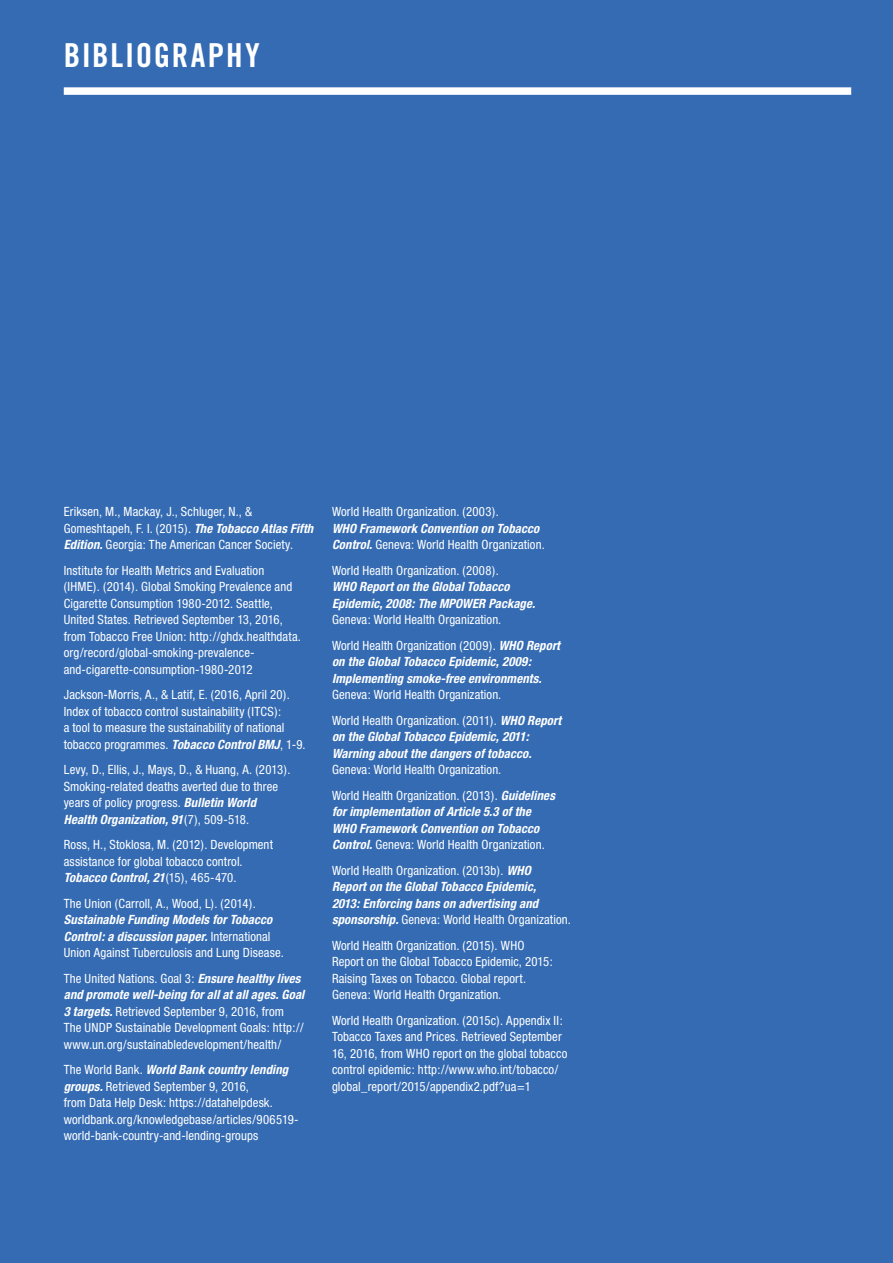
<style>
.page{position:relative;width:893px;height:1263px;background:#346bb3}
.page>*{position:absolute;margin:0;border:0;box-sizing:border-box;transform-origin:0 0}
.t1{font:33px "Trade Gothic Bold Cond Twenty";letter-spacing:.055em;color:#fff}
.t2{font:condensed 12.75px/16.5px "Helvetica Neue";letter-spacing:.01em;color:#fff}
.t3{font:italic 700 condensed 12.75px/16.5px "Helvetica Neue";letter-spacing:.01em;color:#fff}
.s1{font-weight:700;font-style:italic}
.s2{font-weight:400;font-style:normal}
</style>
<div class="page">
<div style="left:64px;top:87px;width:787px;height:8px;background:#fff"></div>
<h1 class="t1" style="left:64px;top:35px;width:197px">BIBLIOGRAPHY</h1>
<p class="t2" style="left:64px;top:503px;width:251px">Eriksen, M., Mackay, J., Schluger, N., &amp;<br>Gomeshtapeh, F. I. (2015). <span class="s1">The Tobacco Atlas Fifth<br>Edition.</span> Georgia: The American Cancer Society.</p>
<p class="t2" style="left:64px;top:562px;width:239px">Institute for Health Metrics and Evaluation (IHME). (2014). Global Smoking Prevalence and Cigarette Consumption 1980-2012. Seattle, United States. Retrieved September 13, 2016, from Tobacco Free Union: http://ghdx.healthdata. org/record/global-smoking-prevalence&shy;and-cigarette-consumption-1980-2012</p>
<p class="t2" style="left:64px;top:686px;width:243px">Jackson-Morris, A., &amp; Latif, E. (2016, April 20).<br>Index of tobacco control sustainability (ITCS):<br>a tool to measure the sustainability of national tobacco programmes. <span class="s1">Tobacco Control BMJ</span>, 1-9.</p>
<p class="t2" style="left:64px;top:761px;width:228px">Levy, D., Ellis, J., Mays, D., &amp; Huang, A. (2013).<br>Smoking-related deaths averted due to three years of policy progress. <span class="s1">Bulletin World Health Organization, 91</span>(7), 509-518.</p>
<p class="t2" style="left:64px;top:836px;width:211px">Ross, H., Stoklosa, M. (2012). Development assistance for global tobacco control.<br><span class="s1">Tobacco Control, 21</span>(15), 465-470.</p>
<p class="t2" style="left:64px;top:895px;width:194px">The Union (Carroll, A., Wood, L). (2014).</p>
<p class="t3" style="left:64px;top:911px;width:221px">Sustainable Funding Models for Tobacco<br>Control: a discussion paper. <span class="s2">International<br>Union Against Tuberculosis and Lung Disease.</span></p>
<p class="t2" style="left:64px;top:970px;width:242px">The United Nations. Goal 3: <span class="s1">Ensure healthy lives and promote well-being for all at all ages. Goal 3 targets.</span> Retrieved September 9, 2016, from The UNDP Sustainable Development Goals: http:// www.un.org/sustainabledevelopment/health/</p>
<p class="t2" style="left:64px;top:1061px;width:236px">The World Bank. <span class="s1">World Bank country lending groups.</span> Retrieved September 9, 2016,<br>from Data Help Desk: https://datahelpdesk. worldbank.org/knowledgebase/articles/906519- world-bank-country-and-lending-groups</p>
<p class="t2" style="left:332px;top:503px;width:168px">World Health Organization. (2003).</p>
<p class="t3" style="left:332px;top:520px;width:214px">WHO Framework Convention on Tobacco<br>Control. <span class="s2">Geneva: World Health Organization.</span></p>
<p class="t2" style="left:332px;top:562px;width:168px">World Health Organization. (2008).</p>
<p class="t3" style="left:332px;top:578px;width:205px">WHO Report on the Global Tobacco<br>Epidemic, 2008: The MPOWER Package.</p>
<p class="t2" style="left:332px;top:607px;width:230px;line-height:25.5px">Geneva: World Health Organization.<br>World Health Organization (2009). <span class="s1">WHO Report</span></p>
<p class="t3" style="left:332px;top:653px;width:211px">on the Global Tobacco Epidemic, 2009:<br>Implementing smoke-free environments.</p>
<p class="t2" style="left:332px;top:682px;width:231px;line-height:25.5px">Geneva: World Health Organization.<br>World Health Organization. (2011). <span class="s1">WHO Report</span></p>
<p class="t3" style="left:332px;top:728px;width:201px">on the Global Tobacco Epidemic, 2011:<br>Warning about the dangers of tobacco.</p>
<p class="t2" style="left:332px;top:757px;width:224px;line-height:25.5px">Geneva: World Health Organization.<br>World Health Organization. (2013). <span class="s1">Guidelines</span></p>
<p class="t3" style="left:332px;top:803px;width:214px">for implementation of Article 5.3 of the<br>WHO Framework Convention on Tobacco<br>Control. <span class="s2">Geneva: World Health Organization.</span></p>
<p class="t3" style="left:332px;top:862px;width:240px"><span class="s2">World Health Organization. (2013b).</span> WHO<br>Report on the Global Tobacco Epidemic,<br>2013: Enforcing bans on advertising and sponsorship. <span class="s2">Geneva: World Health Organization.</span></p>
<p class="t2" style="left:332px;top:937px;width:222px">World Health Organization. (2015). WHO Report on the Global Tobacco Epidemic, 2015:<br>Raising Taxes on Tobacco. Global report.<br>Geneva: World Health Organization.</p>
<p class="t2" style="left:332px;top:1012px;width:237px">World Health Organization. (2015c). Appendix II:<br>Tobacco Taxes and Prices. Retrieved September 16, 2016, from WHO report on the global tobacco control epidemic: http://www.who.int/tobacco/ global_report/2015/appendix2.pdf?ua=1</p>
</div>
